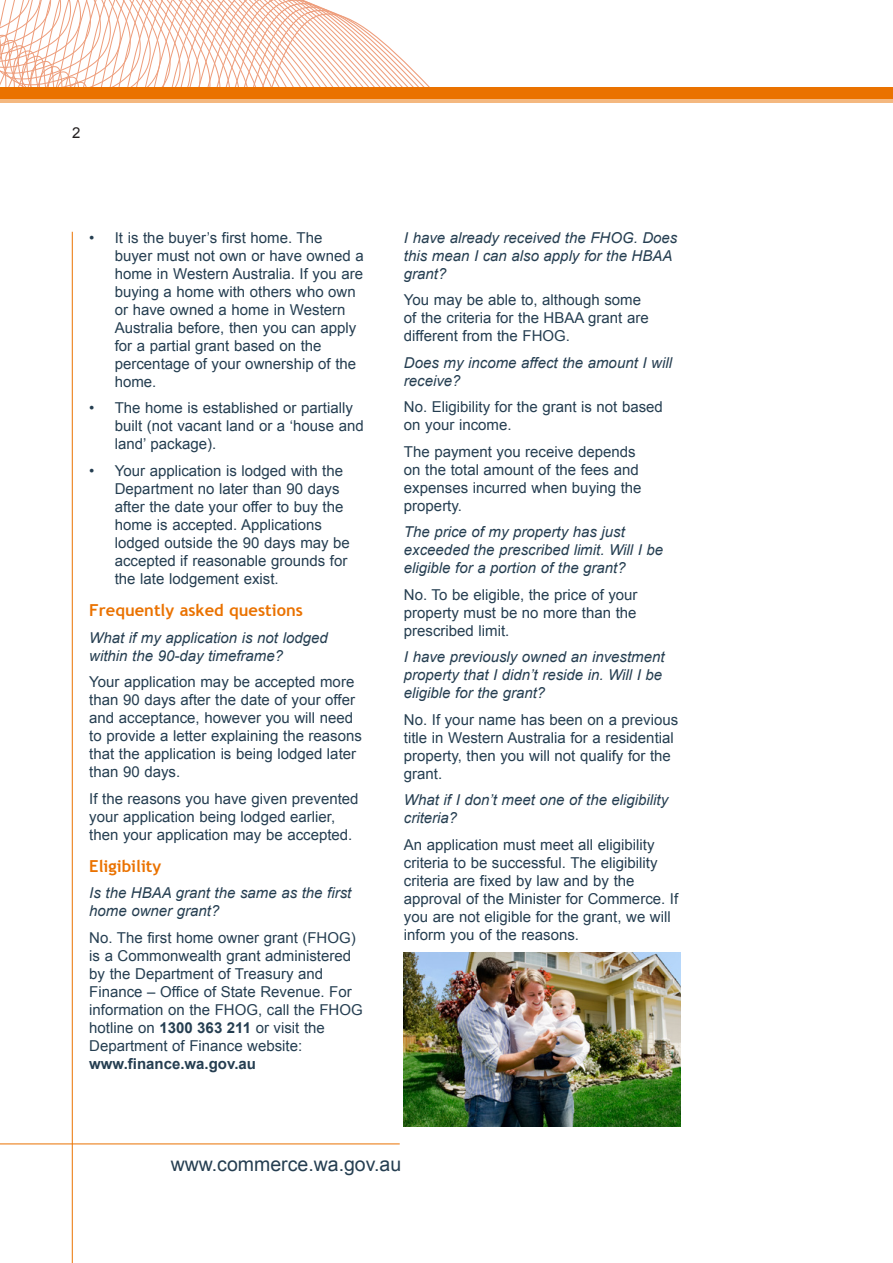
<style>
.page{position:relative;width:893px;height:1263px;background:#fff}
.page>*{position:absolute;margin:0;border:0;box-sizing:border-box;transform-origin:0 0}
.t1{font:19.5px "Arial";color:#253e51}
.Sub_Headings{font:700 16.5px "Trebuchet MS";color:#ea7200}
.text{font:15px/18px "Arial";color:#253e51}
.text-2{font:italic 15px/18px "Arial";color:#253e51}
.t2{font:15px "Arial";color:#231f20}
.s1{font-weight:700}
</style>
<div class="page">
<hr style="left:0;top:1143px;width:400px;height:1px;background:#ea7200">
<hr style="left:72px;top:232px;width:1px;height:1031px;background:#ea7200">
<svg style="left:0;top:0;width:38px;height:87px"></svg>
<svg style="left:91px;top:0;width:339px;height:87px"></svg>
<div style="left:0;top:91px;width:893px;height:12px;background:#f4b880"></div>
<div style="left:0;top:87px;width:893px;height:12px;background:#ea7200"></div>
<img style="left:404px;top:952px;width:276px;height:175px">
<p class="t2" style="left:72px;top:123px;width:10px">2</p>
<p class="text" style="left:115px;top:229px;width:250px;text-indent:-26px">• It is the buyer’s first home. The<br>buyer must not own or have owned a home in Western Australia. If you are buying a home with others who own or have owned a home in Western<br>Australia before, then you can apply for a partial grant based on the percentage of your ownership of the home.</p>
<p class="text" style="left:115px;top:399px;width:250px;text-indent:-26px">• The home is established or partially built (not vacant land or a ‘house and land’ package).</p>
<p class="text" style="left:115px;top:462px;width:237px;text-indent:-26px">• Your application is lodged with the<br>Department no later than 90 days after the date your offer to buy the home is accepted. Applications lodged outside the 90 days may be accepted if reasonable grounds for the late lodgement exist.</p>
<h4 class="Sub_Headings" style="left:89px;top:600px;width:215px">Frequently asked questions</h4>
<p class="text-2" style="left:89px;top:628px;width:240px">What if my application is not lodged within the 90-day timeframe?</p>
<p class="text" style="left:89px;top:673px;width:274px">Your application may be accepted more than 90 days after the date of your offer and acceptance, however you will need to provide a letter explaining the reasons that the application is being lodged later than 90 days.</p>
<p class="text" style="left:89px;top:789px;width:271px">If the reasons you have given prevented your application being lodged earlier, then your application may be accepted.</p>
<h4 class="Sub_Headings" style="left:89px;top:856px;width:74px">Eligibility</h4>
<p class="text-2" style="left:89px;top:884px;width:264px">Is the HBAA grant the same as the first home owner grant?</p>
<p class="text" style="left:89px;top:929px;width:275px">No. The first home owner grant (FHOG) is a Commonwealth grant administered by the Department of Treasury and Finance – Office of State Revenue. For information on the FHOG, call the FHOG hotline on <span class="s1">1300 363 211</span> or visit the Department of Finance website: <span class="s1">www.finance.wa.gov.au</span></p>
<p class="text-2" style="left:404px;top:229px;width:275px">I have already received the FHOG. Does this mean I can also apply for the HBAA grant?</p>
<p class="text" style="left:404px;top:291px;width:246px">You may be able to, although some of the criteria for the HBAA grant are different from the FHOG.</p>
<p class="text-2" style="left:404px;top:354px;width:270px">Does my income affect the amount I will receive?</p>
<p class="text" style="left:404px;top:398px;width:260px">No. Eligibility for the grant is not based on your income.</p>
<p class="text" style="left:404px;top:443px;width:239px">The payment you receive depends on the total amount of the fees and expenses incurred when buying the property.</p>
<p class="text-2" style="left:404px;top:523px;width:261px">The price of my property has just exceeded the prescribed limit. Will I be eligible for a portion of the grant?</p>
<p class="text" style="left:404px;top:586px;width:235px;text-align:justify">No. To be eligible, the price of your property must be no more than the prescribed limit.</p>
<p class="text-2" style="left:404px;top:648px;width:262px">I have previously owned an investment property that I didn’t reside in. Will I be eligible for the grant?</p>
<p class="text" style="left:404px;top:711px;width:276px">No. If your name has been on a previous title in Western Australia for a residential property, then you will not qualify for the grant.</p>
<p class="text-2" style="left:404px;top:791px;width:266px">What if I don’t meet one of the eligibility criteria?</p>
<p class="text" style="left:404px;top:836px;width:276px">An application must meet all eligibility criteria to be successful. The eligibility criteria are fixed by law and by the approval of the Minister for Commerce. If you are not eligible for the grant, we will inform you of the reasons.</p>
<h1 class="t1" style="left:171px;top:1152px;width:232px">www.commerce.wa.gov.au</h1>
</div>
